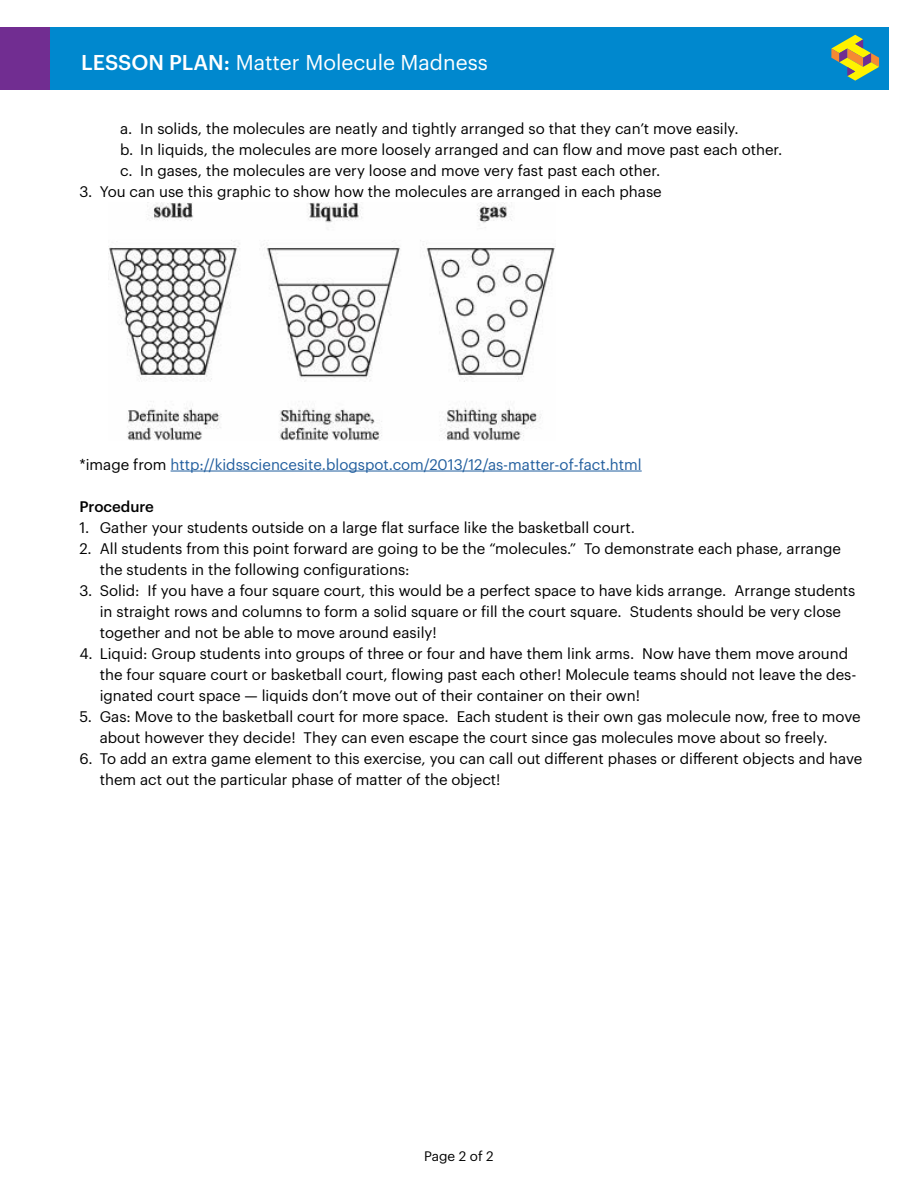
<style>
.page{position:relative;width:918px;height:1188px;background:#fff}
.page>*{position:absolute;margin:0;border:0;box-sizing:border-box;transform-origin:0 0}
.t1{font:21px "Graphik";color:#fff}
.t2{font:15px/21px "Graphik";color:#000}
.t3{font:15px "Graphik";color:#215e9e}
.t4{font:500 15px "Graphik";color:#000}
.t5{font:13.5px "Graphik";color:#000}
.s1{font-weight:500}
.s2{color:#000}
</style>
<div class="page">
<div style="left:26px;top:27px;width:864px;height:63px;background:#0088ce"></div>
<div style="left:0;top:27px;width:50px;height:63px;background:#712d91"></div>
<svg style="left:831px;top:35px;width:48px;height:46px"></svg>
<hr style="left:171px;top:471px;width:471px;height:1px;background:#215e9e">
<img style="left:108px;top:202px;width:447px;height:239px">
<h1 class="t1" style="left:81px;top:46px;width:408px"><span class="s1">LESSON PLAN:</span> Matter Molecule Madness</h1>
<p class="t2" style="left:120px;top:116px;width:664px">a. In solids, the molecules are neatly and tightly arranged so that they can’t move easily.<br>b. In liquids, the molecules are more loosely arranged and can flow and move past each other. c. In gases, the molecules are very loose and move very fast past each other.</p>
<p class="t2" style="left:79px;top:179px;width:584px">3. You can use this graphic to show how the molecules are arranged in each phase</p>
<p class="t3" style="left:79px;top:453px;width:564px"><span class="s2">*image from</span> http://kidssciencesite.blogspot.com/2013/12/as-matter-of-fact.html</p>
<p class="t4" style="left:79px;top:495px;width:76px">Procedure</p>
<p class="t2" style="left:79px;top:515px;width:557px">1. Gather your students outside on a large flat surface like the basketball court.</p>
<p class="t2" style="left:100px;top:536px;width:743px;text-indent:-20px">2. All students from this point forward are going to be the “molecules.” To demonstrate each phase, arrange the students in the following configurations:</p>
<p class="t2" style="left:100px;top:578px;width:757px;text-indent:-20px">3. Solid: If you have a four square court, this would be a perfect space to have kids arrange. Arrange students in straight rows and columns to form a solid square or fill the court square. Students should be very close together and not be able to move around easily!</p>
<p class="t2" style="left:100px;top:641px;width:758px;text-indent:-20px">4. Liquid: Group students into groups of three or four and have them link arms. Now have them move around the four square court or basketball court, flowing past each other! Molecule teams should not leave the des&shy;ignated court space — liquids don’t move out of their container on their own!</p>
<p class="t2" style="left:100px;top:704px;width:762px;text-indent:-20px">5. Gas: Move to the basketball court for more space. Each student is their own gas molecule now, free to move about however they decide! They can even escape the court since gas molecules move about so freely.</p>
<p class="t2" style="left:100px;top:746px;width:764px;text-indent:-20px">6. To add an extra game element to this exercise, you can call out different phases or different objects and have them act out the particular phase of matter of the object!</p>
<p class="t5" style="left:424px;top:1146px;width:71px">Page 2 of 2</p>
</div>
